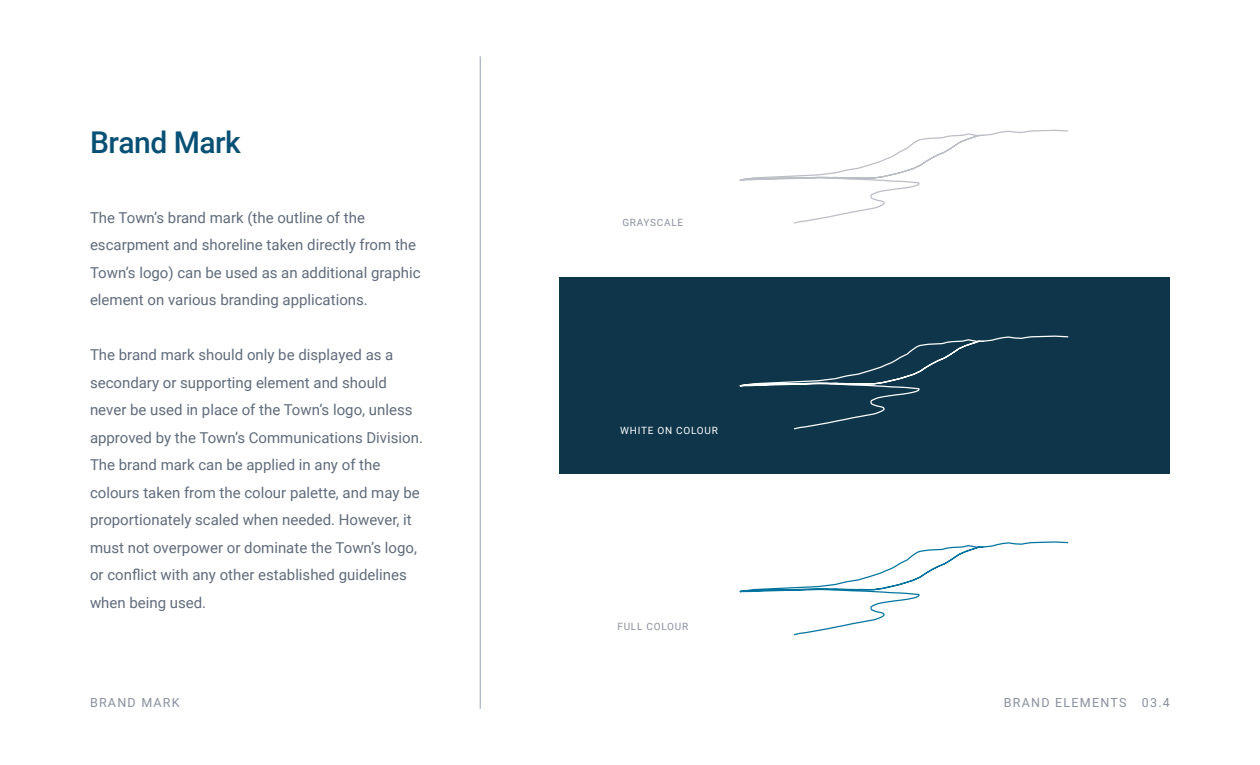
<style>
.page{position:relative;width:1260px;height:765px;background:#fff}
.page>*{position:absolute;margin:0;border:0;box-sizing:border-box;transform-origin:0 0}
.t1{font:500 30px "Roboto";letter-spacing:-.02em;color:#075075}
.t2{font:15px/27.5px "Roboto";color:#606b7c}
.t3{font:12.5px "Roboto";letter-spacing:.1em;color:#8a909e}
.t4{font:10px "Roboto";letter-spacing:.075em;color:#8c909f}
.t5{font:10px "Roboto";letter-spacing:.075em;color:#fff}
</style>
<div class="page">
<div style="left:560px;top:277px;width:610px;height:196px;background:#0e354a"></div>
<hr style="left:480px;top:56px;width:1px;height:653px;background:#96a1b3">
<svg style="left:739px;top:129px;width:329px;height:95px"></svg>
<svg style="left:739px;top:335px;width:330px;height:95px"></svg>
<svg style="left:739px;top:541px;width:330px;height:95px"></svg>
<p class="t1" style="left:90px;top:121px;width:152px">Brand Mark</p>
<p class="t2" style="left:90px;top:203px;width:332px">The Town’s brand mark (the outline of the escarpment and shoreline taken directly from the Town’s logo) can be used as an additional graphic element on various branding applications.</p>
<p class="t2" style="left:90px;top:341px;width:335px">The brand mark should only be displayed as a secondary or supporting element and should never be used in place of the Town’s logo, unless approved by the Town’s Communications Division.<br>The brand mark can be applied in any of the colours taken from the colour palette, and may be proportionately scaled when needed. However, it must not overpower or dominate the Town’s logo, or conflict with any other established guidelines when being used.</p>
<p class="t4" style="left:622px;top:216px;width:62px">GRAYSCALE</p>
<p class="t5" style="left:620px;top:424px;width:99px">WHITE ON COLOUR</p>
<p class="t4" style="left:617px;top:619px;width:72px">FULL COLOUR</p>
<p class="t3" style="left:90px;top:694px;width:91px">BRAND MARK</p>
<p class="t3" style="left:1004px;top:694px;width:168px">BRAND ELEMENTS 03.4</p>
</div>
